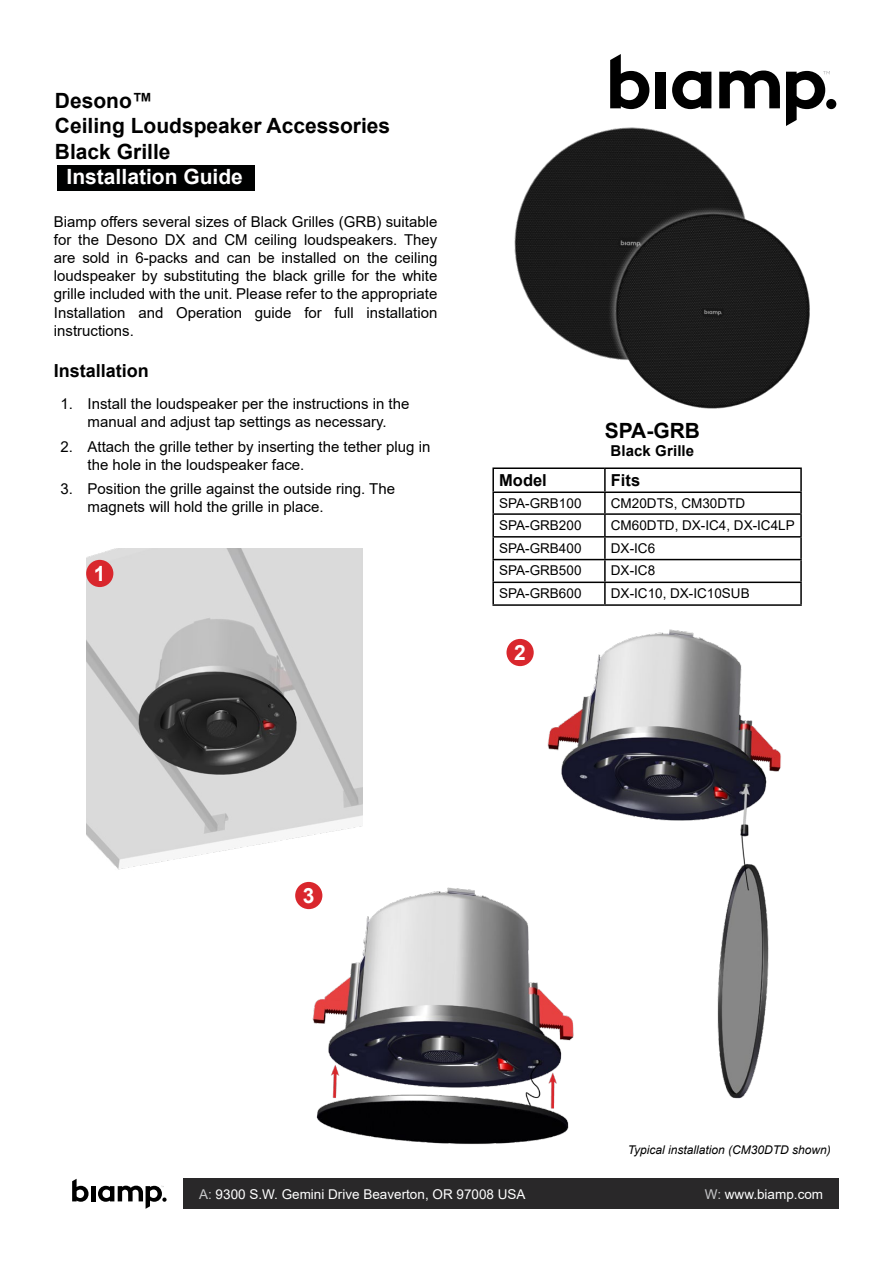
<style>
.page{position:relative;width:893px;height:1263px;background:#fff}
.page>*{position:absolute;margin:0;border:0;box-sizing:border-box;transform-origin:0 0}
.Title__type_of_doc{font:700 21px "Arial";color:#000}
.Title__type_of_doc-2{font:700 21px "Arial";color:#fff}
.Heading_Centr_14pt{font:700 21px "Arial";color:#000}
.Heading_Centr_14pt-2{font:700 21px "Arial";color:#fff}
.Heading__2__12pt_Bol{font:700 18px "Arial";color:#000}
.Heading__3__11_pt{font:700 16.5px "Arial";color:#000}
.Body_Text_10pt_reg{font:15px/18px "Arial";color:#000}
.Callout_10pt_C{font:700 15px "Arial";letter-spacing:.01em;color:#000}
.body_text_9_pt{font:13.5px "Arial";color:#000}
.t1{font:13.5px "Arial";color:#fff}
.Callout_8pt_R{font:italic 12px "Arial";color:#000}
.s1{color:#c7c8ca}
</style>
<div class="page">
<svg style="left:610px;top:54px;width:39px;height:55px"></svg>
<div style="left:656px;top:72px;width:10px;height:36px;background:#000"></div>
<svg style="left:672px;top:71px;width:39px;height:38px"></svg>
<svg style="left:719px;top:71px;width:61px;height:37px"></svg>
<div style="left:826px;top:99px;width:10px;height:10px;background:#000;border-radius:50%"></div>
<svg style="left:786px;top:71px;width:44px;height:55px"></svg>
<svg style="left:72px;top:1179px;width:17px;height:23px"></svg>
<div style="left:91px;top:1186px;width:5px;height:15px;background:#000"></div>
<svg style="left:98px;top:1185px;width:69px;height:24px"></svg>
<div style="left:183px;top:1179px;width:656px;height:30px;background:#292829"></div>
<img style="left:295px;top:881px;width:274px;height:263px">
<img style="left:537px;top:629px;width:244px;height:474px">
<img style="left:86px;top:548px;width:277px;height:322px">
<div style="left:57px;top:165px;width:197px;height:26px;background:#000101"></div>
<hr style="left:492px;top:467px;width:113px;height:2px;background:#000">
<hr style="left:492px;top:469px;width:2px;height:22px;background:#000">
<hr style="left:605px;top:467px;width:197px;height:2px;background:#000">
<hr style="left:604px;top:469px;width:2px;height:22px;background:#000">
<hr style="left:800px;top:469px;width:2px;height:22px;background:#000">
<hr style="left:492px;top:491px;width:113px;height:2px;background:#000">
<hr style="left:492px;top:493px;width:2px;height:20px;background:#000">
<hr style="left:605px;top:491px;width:197px;height:2px;background:#000">
<hr style="left:604px;top:493px;width:2px;height:20px;background:#000">
<hr style="left:800px;top:493px;width:2px;height:20px;background:#000">
<hr style="left:492px;top:513px;width:113px;height:2px;background:#000">
<hr style="left:492px;top:515px;width:2px;height:21px;background:#000">
<hr style="left:605px;top:513px;width:197px;height:2px;background:#000">
<hr style="left:604px;top:515px;width:2px;height:21px;background:#000">
<hr style="left:800px;top:515px;width:2px;height:21px;background:#000">
<hr style="left:492px;top:536px;width:113px;height:2px;background:#000">
<hr style="left:492px;top:538px;width:2px;height:21px;background:#000">
<hr style="left:605px;top:536px;width:197px;height:2px;background:#000">
<hr style="left:604px;top:538px;width:2px;height:21px;background:#000">
<hr style="left:800px;top:538px;width:2px;height:21px;background:#000">
<hr style="left:492px;top:559px;width:113px;height:1px;background:#000">
<hr style="left:492px;top:560px;width:2px;height:22px;background:#000">
<hr style="left:605px;top:559px;width:197px;height:1px;background:#000">
<hr style="left:604px;top:560px;width:2px;height:22px;background:#000">
<hr style="left:800px;top:560px;width:2px;height:22px;background:#000">
<hr style="left:492px;top:582px;width:113px;height:1px;background:#000">
<hr style="left:492px;top:583px;width:2px;height:21px;background:#000">
<hr style="left:605px;top:582px;width:197px;height:1px;background:#000">
<hr style="left:604px;top:583px;width:2px;height:21px;background:#000">
<hr style="left:800px;top:583px;width:2px;height:21px;background:#000">
<hr style="left:492px;top:604px;width:113px;height:2px;background:#000">
<hr style="left:605px;top:604px;width:197px;height:2px;background:#000">
<div style="left:506px;top:639px;width:28px;height:27px;background:#d9272d;border-radius:50%"></div>
<div style="left:295px;top:882px;width:27px;height:27px;background:#d9272d;border-radius:50%"></div>
<div style="left:86px;top:560px;width:27px;height:27px;background:#d9272d;border-radius:50%"></div>
<img style="left:514px;top:127px;width:228px;height:231px">
<img style="left:608px;top:209px;width:202px;height:200px">
<p class="Title__type_of_doc" style="left:55px;top:85px;width:100px">Desono™</p>
<p class="Title__type_of_doc" style="left:55px;top:111px;width:337px">Ceiling Loudspeaker Accessories</p>
<p class="Title__type_of_doc" style="left:55px;top:136px;width:117px">Black Grille</p>
<p class="Title__type_of_doc-2" style="left:67px;top:162px;width:178px">Installation Guide</p>
<p class="Body_Text_10pt_reg" style="left:54px;top:213px;width:385px;text-align:justify">Biamp offers several sizes of Black Grilles (GRB) suitable for the Desono DX and CM ceiling loudspeakers. They are sold in 6-packs and can be installed on the ceiling loudspeaker by substituting the black grille for the white grille included with the unit. Please refer to the appropriate Installation and Operation guide for full installation instructions.</p>
<p class="Heading__2__12pt_Bol" style="left:54px;top:358px;width:97px">Installation</p>
<p class="Body_Text_10pt_reg" style="left:61px;top:394px;width:350px;text-align:center">1. Install the loudspeaker per the instructions in the manual and adjust tap settings as necessary.</p>
<p class="Body_Text_10pt_reg" style="left:88px;top:437px;width:344px;text-indent:-27px">2. Attach the grille tether by inserting the tether plug in the hole in the loudspeaker face.</p>
<p class="Body_Text_10pt_reg" style="left:88px;top:480px;width:309px;text-indent:-27px">3. Position the grille against the outside ring. The magnets will hold the grille in place.</p>
<p class="Heading_Centr_14pt-2" style="left:94px;top:559px;width:13px">1</p>
<p class="Heading_Centr_14pt" style="left:605px;top:416px;width:97px">SPA-GRB</p>
<p class="Callout_10pt_C" style="left:610px;top:440px;width:85px">Black Grille</p>
<p class="Heading__3__11_pt" style="left:499px;top:469px;width:49px">Model</p>
<p class="Heading__3__11_pt" style="left:611px;top:469px;width:31px">Fits</p>
<p class="body_text_9_pt" style="left:499px;top:494px;width:84px">SPA-GRB100</p>
<p class="body_text_9_pt" style="left:611px;top:494px;width:136px">CM20DTS, CM30DTD</p>
<p class="body_text_9_pt" style="left:499px;top:516px;width:84px">SPA-GRB200</p>
<p class="body_text_9_pt" style="left:611px;top:516px;width:185px">CM60DTD, DX-IC4, DX-IC4LP</p>
<p class="body_text_9_pt" style="left:499px;top:539px;width:84px">SPA-GRB400</p>
<p class="body_text_9_pt" style="left:611px;top:539px;width:46px">DX-IC6</p>
<p class="body_text_9_pt" style="left:499px;top:561px;width:84px">SPA-GRB500</p>
<p class="body_text_9_pt" style="left:611px;top:561px;width:46px">DX-IC8</p>
<p class="body_text_9_pt" style="left:499px;top:584px;width:84px">SPA-GRB600</p>
<p class="body_text_9_pt" style="left:611px;top:584px;width:140px">DX-IC10, DX-IC10SUB</p>
<p class="Heading_Centr_14pt-2" style="left:514px;top:638px;width:13px">2</p>
<p class="Heading_Centr_14pt-2" style="left:303px;top:881px;width:13px">3</p>
<p class="Callout_8pt_R" style="left:628px;top:1142px;width:205px">Typical installation (CM30DTD shown)</p>
<p class="t1" style="left:199px;top:1184px;width:328px"><span class="s1">A:</span> 9300 S.W. Gemini Drive Beaverton, OR 97008 USA</p>
<p class="t1" style="left:705px;top:1184px;width:120px"><span class="s1">W:</span> www.biamp.com</p>
</div>
